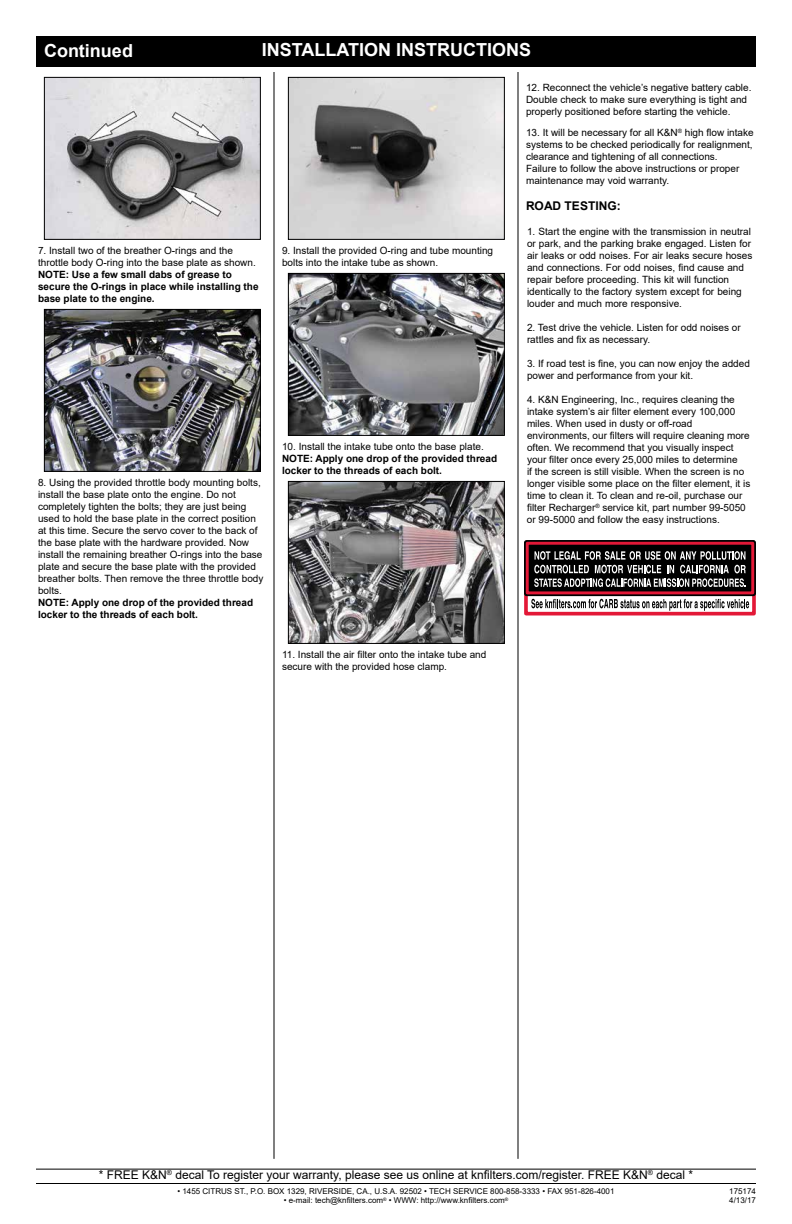
<style>
.page{position:relative;width:792px;height:1224px;background:#fff}
.page>*{position:absolute;margin:0;border:0;box-sizing:border-box;transform-origin:0 0}
.t1{font:700 18px "Arial";color:#fff}
.t2{font:12px "Arial";color:#000}
.t3{font:700 12px "Arial";color:#000}
.t4{font:10px/12px "Arial";color:#000}
.t5{font:700 10px/12px "Arial";color:#000}
.t6{font:8px/9.6px "Arial";color:#000}
</style>
<div class="page">
<div style="left:36px;top:36px;width:720px;height:31px;background:#000"></div>
<hr style="left:36px;top:1183px;width:720px;height:1px;background:#000">
<hr style="left:274px;top:72px;width:1px;height:1087px;background:#000">
<hr style="left:518px;top:72px;width:1px;height:1087px;background:#000">
<hr style="left:36px;top:1169px;width:720px;height:1px;background:#000">
<div style="left:526px;top:589px;width:228px;height:25px;background:linear-gradient(to right,#fff,#fff)"></div>
<div style="left:524px;top:587px;width:232px;height:28px;border:4px solid #e31837"></div>
<div style="left:526px;top:543px;width:228px;height:51px;background:#000"></div>
<div style="left:524px;top:540px;width:232px;height:56px;border:5px solid #000"></div>
<div style="left:526px;top:542px;width:228px;height:52px;border:3px solid #e31837"></div>
<svg style="left:531px;top:599px;width:218px;height:12px"></svg>
<svg style="left:534px;top:551px;width:212px;height:36px"></svg>
<img style="left:46px;top:79px;width:213px;height:159px">
<div style="left:44px;top:77px;width:217px;height:163px;border:1px solid #000"></div>
<img style="left:46px;top:311px;width:213px;height:159px">
<div style="left:44px;top:309px;width:217px;height:163px;border:1px solid #000"></div>
<img style="left:290px;top:79px;width:213px;height:159px">
<div style="left:288px;top:77px;width:217px;height:163px;border:1px solid #000"></div>
<img style="left:290px;top:275px;width:213px;height:159px">
<div style="left:288px;top:273px;width:217px;height:163px;border:1px solid #000"></div>
<img style="left:290px;top:483px;width:213px;height:159px">
<div style="left:288px;top:481px;width:217px;height:163px;border:1px solid #000"></div>
<h1 class="t1" style="left:44px;top:38px;width:90px">Continued</h1>
<h1 class="t1" style="left:262px;top:37px;width:271px">INSTALLATION INSTRUCTIONS</h1>
<p class="t4" style="left:526px;top:82px;width:227px">12. Reconnect the vehicle’s negative battery cable.<br>Double check to make sure everything is tight and properly positioned before starting the vehicle.</p>
<p class="t4" style="left:526px;top:127px;width:229px">13. It will be necessary for all K&amp;N<sup>®</sup> high flow intake systems to be checked periodically for realignment, clearance and tightening of all connections.<br>Failure to follow the above instructions or proper maintenance may void warranty.</p>
<p class="t4" style="left:38px;top:244px;width:219px">7. Install two of the breather O-rings and the throttle body O-ring into the base plate as shown.</p>
<p class="t5" style="left:38px;top:269px;width:222px">NOTE: Use a few small dabs of grease to secure the O-rings in place while installing the base plate to the engine.</p>
<p class="t4" style="left:282px;top:244px;width:213px">9. Install the provided O-ring and tube mounting bolts into the intake tube as shown.</p>
<p class="t4" style="left:38px;top:476px;width:227px">8. Using the provided throttle body mounting bolts, install the base plate onto the engine. Do not completely tighten the bolts; they are just being used to hold the base plate in the correct position at this time. Secure the servo cover to the back of the base plate with the hardware provided. Now install the remaining breather O-rings into the base plate and secure the base plate with the provided breather bolts. Then remove the three throttle body bolts.</p>
<p class="t5" style="left:38px;top:597px;width:217px">NOTE: Apply one drop of the provided thread locker to the threads of each bolt.</p>
<p class="t4" style="left:282px;top:440px;width:203px">10. Install the intake tube onto the base plate.</p>
<p class="t5" style="left:282px;top:453px;width:217px">NOTE: Apply one drop of the provided thread locker to the threads of each bolt.</p>
<p class="t4" style="left:282px;top:649px;width:206px">11. Install the air filter onto the intake tube and secure with the provided hose clamp.</p>
<p class="t3" style="left:526px;top:198px;width:96px">ROAD TESTING:</p>
<p class="t4" style="left:527px;top:225px;width:227px">1. Start the engine with the transmission in neutral or park, and the parking brake engaged. Listen for air leaks or odd noises. For air leaks secure hoses and connections. For odd noises, find cause and repair before proceeding. This kit will function identically to the factory system except for being louder and much more responsive.</p>
<p class="t4" style="left:527px;top:321px;width:215px">2. Test drive the vehicle. Listen for odd noises or rattles and fix as necessary.</p>
<p class="t4" style="left:527px;top:357px;width:224px">3. If road test is fine, you can now enjoy the added power and performance from your kit.</p>
<p class="t4" style="left:527px;top:393px;width:225px">4. K&amp;N Engineering, Inc., requires cleaning the intake system’s air filter element every 100,000 miles. When used in dusty or off-road environments, our filters will require cleaning more often. We recommend that you visually inspect your filter once every 25,000 miles to determine<br>if the screen is still visible. When the screen is no longer visible some place on the filter element, it is time to clean it. To clean and re-oil, purchase our filter Recharger<sup>®</sup> service kit, part number 99-5050 or 99-5000 and follow the easy instructions.</p>
<p class="t2" style="left:99px;top:1167px;width:596px">* FREE K&amp;N<sup>®</sup> decal To register your warranty, please see us online at knfilters.com/register. FREE K&amp;N<sup>®</sup> decal *</p>
<p class="t6" style="left:177px;top:1186px;width:439px">• 1455 CITRUS ST., P.O. BOX 1329, RIVERSIDE, CA., U.S.A. 92502 • TECH SERVICE 800-858-3333 • FAX 951-826-4001</p>
<p class="t6" style="left:284px;top:1196px;width:226px">• e-mail: tech@knfilters.com<sup>®</sup> • WWW: http://www.knfilters.com<sup>®</sup></p>
<p class="t6" style="left:729px;top:1186px;width:28px">175174<br>4/13/17</p>
</div>
